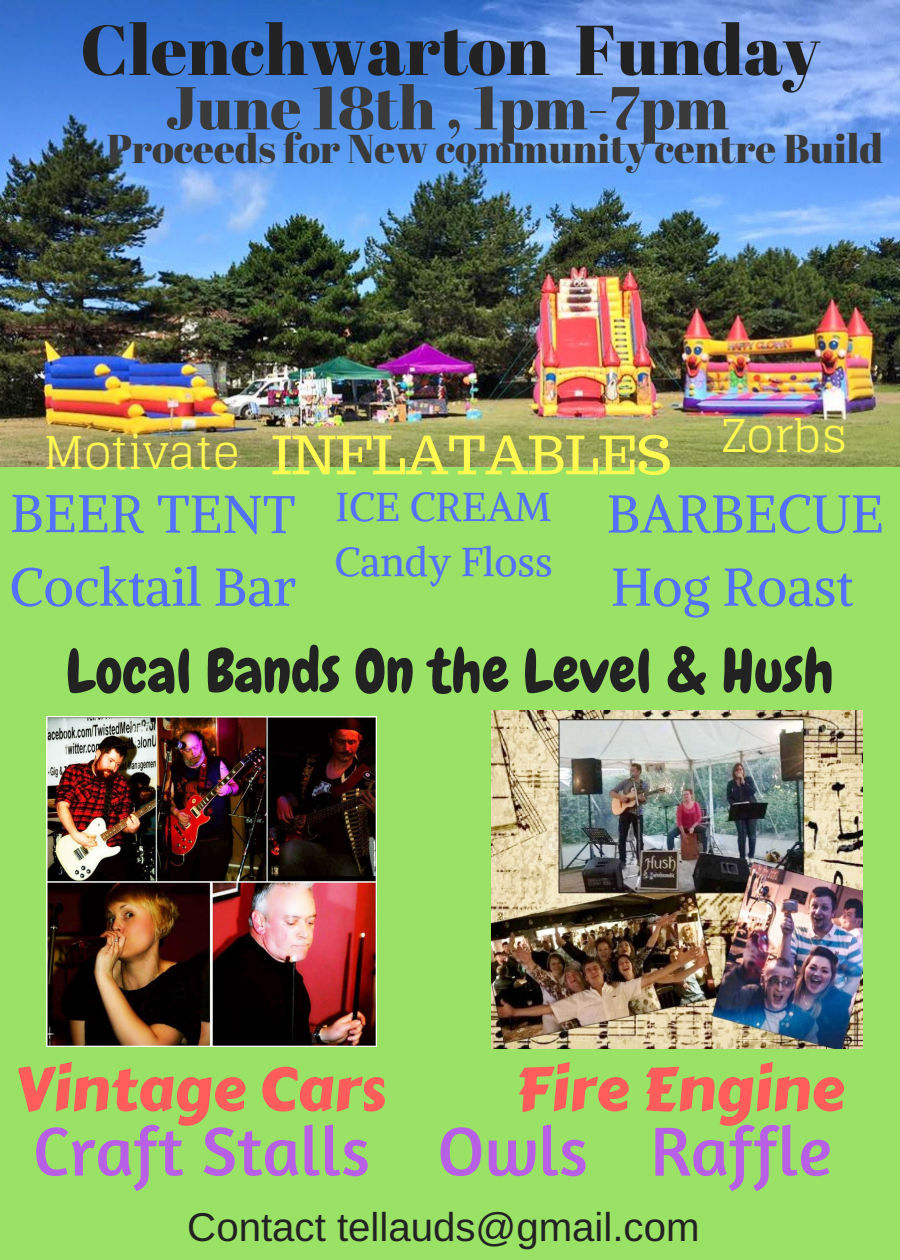
<style>
.page{position:relative;width:900px;height:1260px;background:#99e265}
.page>*{position:absolute;margin:0;border:0;box-sizing:border-box;transform-origin:0 0}
.t1{font:70.5px "Amaranth";color:#b760e6}
.t2{font:70.5px "Abril Fatface";color:#222}
.t3{font:60.5px "Chewy";color:#222}
.t4{font:60.5px "Carter One";color:#ff5c5c}
.t5{font:60.5px "Abril Fatface";color:#3a3a3a}
.t6{font:52.75px/73.2px "Alike";color:#5271ff}
.t7{font:52.75px "Trocchi";color:#fff952}
.t8{font:45.25px "Glegoo";color:#fff952}
.t9{font:40.25px "Abril Fatface";color:#3a3a3a}
.t10{font:40.25px "Arimo";color:#222}
.t11{font:40.25px "Alike";color:#5271ff}
</style>
<div class="page">
<img style="left:0;top:0;width:900px;height:467px">
<img style="left:47px;top:716px;width:330px;height:330px">
<img style="left:491px;top:711px;width:371px;height:337px">
<h1 class="t2" style="left:80px;top:0;width:741px">Clenchwarton Funday</h1>
<p class="t5" style="left:165px;top:65px;width:565px">June 18th , 1pm-7pm</p>
<p class="t9" style="left:107px;top:121px;width:778px">Proceeds for New community centre Build</p>
<p class="t8" style="left:43px;top:424px;width:198px">Motivate</p>
<p class="t7" style="left:272px;top:421px;width:401px">INFLATABLES</p>
<p class="t8" style="left:722px;top:407px;width:127px">Zorbs</p>
<p class="t11" style="left:335px;top:482px;width:218px">ICE CREAM</p>
<p class="t6" style="left:9px;top:477px;width:288px">BEER TENT<br>Cocktail Bar</p>
<p class="t6" style="left:607px;top:477px;width:279px">BARBECUE<br>Hog Roast</p>
<p class="t11" style="left:334px;top:536px;width:219px">Candy Floss</p>
<p class="t3" style="left:66px;top:633px;width:770px">Local Bands On the Level &amp; Hush</p>
<p class="t4" style="left:14px;top:1043px;width:373px">Vintage Cars</p>
<p class="t4" style="left:515px;top:1043px;width:331px">Fire Engine</p>
<h1 class="t1" style="left:33px;top:1107px;width:339px">Craft Stalls</h1>
<h1 class="t1" style="left:437px;top:1107px;width:396px">Owls Raffle</h1>
<p class="t10" style="left:187px;top:1205px;width:514px">Contact tellauds@gmail.com</p>
</div>
